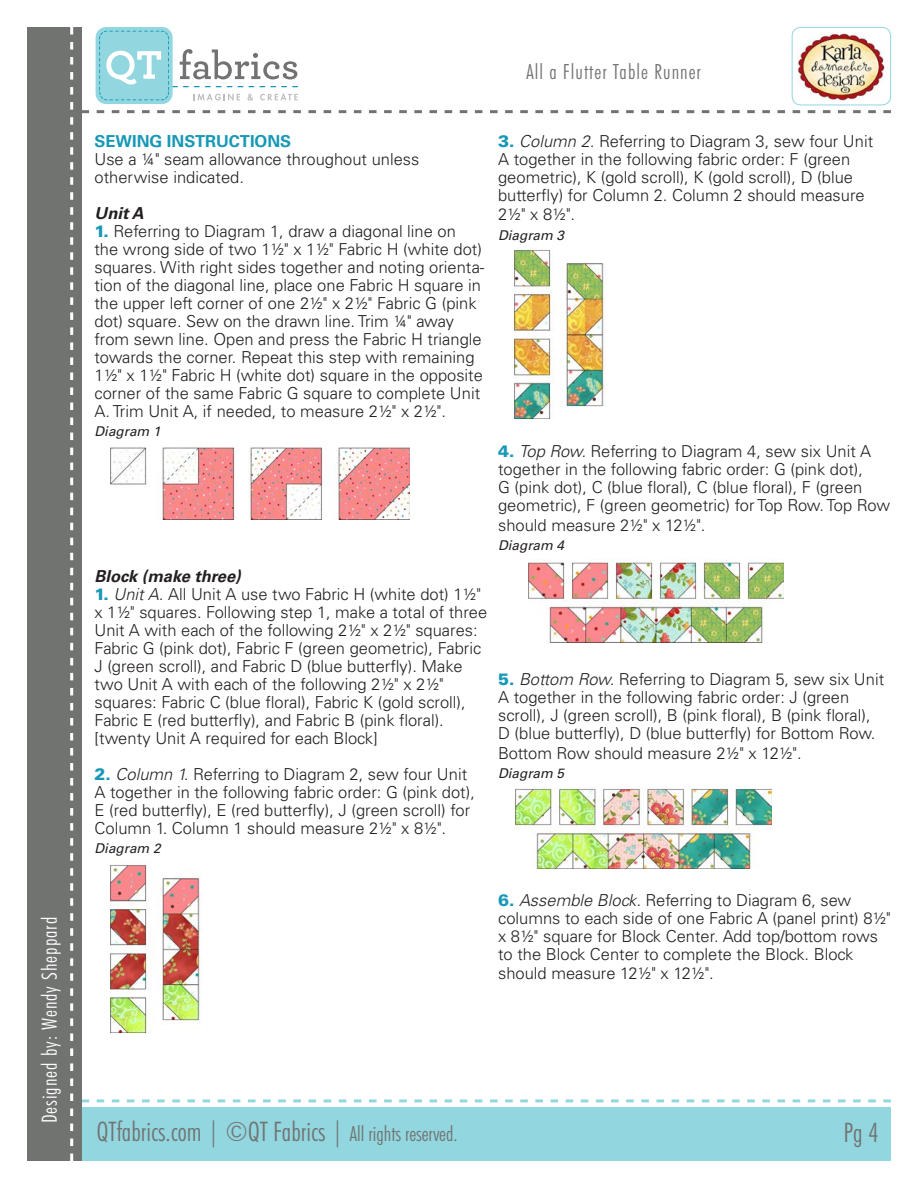
<style>
.page{position:relative;width:918px;height:1188px;background:#fff}
.page>*{position:absolute;margin:0;border:0;box-sizing:border-box;transform-origin:0 0}
.t1{font:300 condensed 27px "Futura BT";color:#717371}
.t2{font:300 condensed 21px "Futura BT";letter-spacing:.05em;color:#fff}
.t3{font:300 condensed 21px "Futura BT";letter-spacing:.05em;color:#717371}
.Step_by_Step{font:300 16.5px/18px "Univers LT Std";color:#231f20}
.Step_by_Step-2{font:italic 700 16.5px "Univers LT Std";color:#231f20}
.Headers{font:700 16.5px "Univers LT Std";color:#1798b6}
.Step_by_Step-3{font:italic 13.5px "Univers LT Std";color:#231f20}
.s1{font-weight:900;color:#1798b6}
.s2{font-style:italic}
.s3{font-size:21px}
</style>
<div class="page">
<svg style="left:82px;top:110px;width:809px;height:3px"></svg>
<div style="left:71px;top:1107px;width:820px;height:54px;background:#92d6df"></div>
<svg style="left:82px;top:1099px;width:809px;height:3px"></svg>
<div style="left:96px;top:27px;width:77px;height:77px;background:#92d6df;border-radius:11px"></div>
<svg style="left:99px;top:31px;width:199px;height:70px"></svg>
<div style="left:27px;top:27px;width:55px;height:1134px;background:#717371"></div>
<svg style="left:70px;top:27px;width:4px;height:1134px"></svg>
<img style="left:798px;top:32px;width:87px;height:68px">
<div style="left:792px;top:27px;width:99px;height:78px;border:1px solid #92d6df;border-radius:9px"></div>
<img style="left:110px;top:443px;width:299px;height:76px">
<img style="left:110px;top:864px;width:92px;height:169px">
<img style="left:514px;top:248px;width:92px;height:170px">
<img style="left:529px;top:562px;width:255px;height:80px">
<img style="left:516px;top:786px;width:255px;height:83px">
<p class="t2" style="left:37px;top:1123px;width:208px;rotate:-90deg">Designed by: Wendy Sheppard</p>
<p class="t3" style="left:526px;top:59px;width:176px">All a Flutter Table Runner</p>
<p class="Headers" style="left:94px;top:131px;width:198px">SEWING INSTRUCTIONS</p>
<p class="Step_by_Step" style="left:94px;top:150px;width:326px">Use a ¼" seam allowance throughout unless otherwise indicated.</p>
<p class="Step_by_Step-2" style="left:94px;top:203px;width:51px">Unit A</p>
<p class="Step_by_Step" style="left:94px;top:222px;width:392px"><span class="s1">1.</span> Referring to Diagram 1, draw a diagonal line on<br>the wrong side of two 1½" x 1½" Fabric H (white dot) squares. With right sides together and noting orienta&shy;tion of the diagonal line, place one Fabric H square in the upper left corner of one 2½" x 2½" Fabric G (pink dot) square. Sew on the drawn line. Trim ¼" away from sewn line. Open and press the Fabric H triangle towards the corner. Repeat this step with remaining 1½" x 1½" Fabric H (white dot) square in the opposite corner of the same Fabric G square to complete Unit A. Trim Unit A, if needed, to measure 2½" x 2½".</p>
<p class="Step_by_Step-3" style="left:94px;top:424px;width:68px">Diagram 1</p>
<p class="Step_by_Step-2" style="left:94px;top:566px;width:148px">Block (make three)</p>
<p class="Step_by_Step" style="left:94px;top:585px;width:394px"><span class="s1">1.</span> <span class="s2">Unit A.</span> All Unit A use two Fabric H (white dot) 1½" x 1½" squares. Following step 1, make a total of three Unit A with each of the following 2½" x 2½" squares:<br>Fabric G (pink dot), Fabric F (green geometric), Fabric J (green scroll), and Fabric D (blue butterfly). Make two Unit A with each of the following 2½" x 2½" squares: Fabric C (blue floral), Fabric K (gold scroll), Fabric E (red butterfly), and Fabric B (pink floral). [twenty Unit A required for each Block]</p>
<p class="Step_by_Step" style="left:94px;top:765px;width:382px"><span class="s1">2.</span> <span class="s2">Column 1.</span> Referring to Diagram 2, sew four Unit A together in the following fabric order: G (pink dot), E (red butterfly), E (red butterfly), J (green scroll) for Column 1. Column 1 should measure 2½" x 8½".</p>
<p class="Step_by_Step-3" style="left:94px;top:841px;width:68px">Diagram 2</p>
<p class="Step_by_Step" style="left:498px;top:132px;width:377px"><span class="s1">3.</span> <span class="s2">Column 2.</span> Referring to Diagram 3, sew four Unit A together in the following fabric order: F (green geometric), K (gold scroll), K (gold scroll), D (blue butterfly) for Column 2. Column 2 should measure</p>
<p class="Step_by_Step" style="left:498px;top:206px;width:79px">2½" x 8½".</p>
<p class="Step_by_Step-3" style="left:498px;top:227px;width:68px">Diagram 3</p>
<p class="Step_by_Step" style="left:498px;top:443px;width:393px"><span class="s1">4.</span> <span class="s2">Top Row.</span> Referring to Diagram 4, sew six Unit A together in the following fabric order: G (pink dot),<br>G (pink dot), C (blue floral), C (blue floral), F (green geometric), F (green geometric) for Top Row. Top Row</p>
<p class="Step_by_Step" style="left:498px;top:516px;width:209px">should measure 2½" x 12½".</p>
<p class="Step_by_Step-3" style="left:498px;top:538px;width:68px">Diagram 4</p>
<p class="Step_by_Step" style="left:498px;top:671px;width:388px"><span class="s1">5.</span> <span class="s2">Bottom Row.</span> Referring to Diagram 5, sew six Unit A together in the following fabric order: J (green scroll), J (green scroll), B (pink floral), B (pink floral), D (blue butterfly), D (blue butterfly) for Bottom Row.</p>
<p class="Step_by_Step" style="left:498px;top:744px;width:305px">Bottom Row should measure 2½" x 12½".</p>
<p class="Step_by_Step-3" style="left:498px;top:766px;width:68px">Diagram 5</p>
<p class="Step_by_Step" style="left:498px;top:891px;width:394px"><span class="s1">6.</span> <span class="s2">Assemble Block.</span> Referring to Diagram 6, sew columns to each side of one Fabric A (panel print) 8½" x 8½" square for Block Center. Add top/bottom rows to the Block Center to complete the Block. Block</p>
<p class="Step_by_Step" style="left:498px;top:965px;width:217px">should measure 12½" x 12½".</p>
<h1 class="t1" style="left:97px;top:1115px;width:362px">QTfabrics.com | ©QT Fabrics | <span class="s3">All rights reserved.</span></h1>
<h1 class="t1" style="left:843px;top:1116px;width:37px">Pg 4</h1>
</div>
